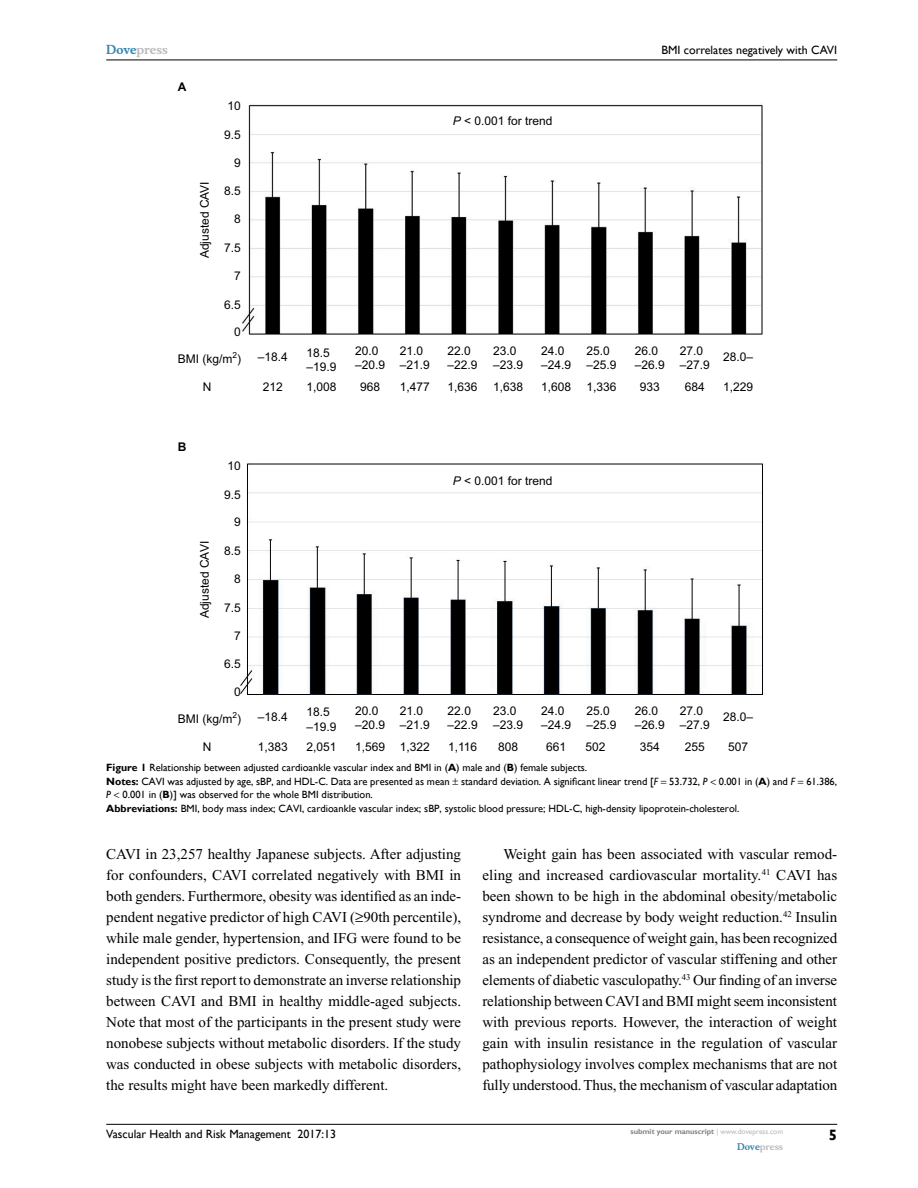
<style>
.page{position:relative;width:918px;height:1188px;background:#fff}
.page>*{position:absolute;margin:0;border:0;box-sizing:border-box;transform-origin:0 0}
.t1{font:15px/21px "Times New Roman";letter-spacing:-.01em;color:#000;text-align:justify}
.t2{font:700 15px "Gill Sans";color:#000}
.t3{font:12px/14.4px "Arial";color:#000}
.t4{font:12px "Gill Sans";color:#000}
.t5{font:700 12px "Musee";color:#b8babc}
.t6{font:700 12px "Arial";color:#000}
.t7{font:10.5px/13.5px "Gill Sans";color:#000}
.t8{font:700 9px "Musee";color:#b8babc}
.t9{font:700 7.5px "Gill Sans";color:#808285}
.s1{color:#3785ad}
.s2{font-style:italic}
.s3{font-weight:700}
.s4{font-weight:400;color:#b8babc}
</style>
<div class="page">
<hr style="left:106px;top:1124px;width:731px;height:1px;background:#000">
<hr style="left:106px;top:60px;width:731px;height:1px;background:#000">
<img style="left:242px;top:104px;width:521px;height:230px">
<img style="left:240px;top:463px;width:523px;height:231px">
<p class="t5" style="left:106px;top:43px;width:63px"><span class="s1">Dove</span>press</p>
<p class="t6" style="left:178px;top:78px;width:10px">A</p>
<p class="t4" style="left:661px;top:43px;width:177px">BMI correlates negatively with CAVI</p>
<p class="t3" style="left:228px;top:99px;width:15px">10</p>
<p class="t3" style="left:224px;top:127px;width:18px">9.5</p>
<p class="t3" style="left:234px;top:155px;width:8px">9</p>
<p class="t3" style="left:224px;top:184px;width:18px">8.5</p>
<p class="t3" style="left:234px;top:212px;width:8px">8</p>
<p class="t3" style="left:224px;top:240px;width:18px">7.5</p>
<p class="t3" style="left:234px;top:269px;width:8px">7</p>
<p class="t3" style="left:224px;top:297px;width:18px">6.5</p>
<p class="t3" style="left:234px;top:324px;width:8px">0</p>
<p class="t3" style="left:178px;top:351px;width:65px">BMI (kg/m<sup>2</sup>)</p>
<p class="t3" style="left:258px;top:350px;width:32px">–18.4</p>
<p class="t3" style="left:263px;top:380px;width:22px">212</p>
<p class="t3" style="left:306px;top:380px;width:32px">1,008</p>
<p class="t3" style="left:360px;top:380px;width:22px">968</p>
<p class="t3" style="left:400px;top:380px;width:32px">1,477</p>
<p class="t3" style="left:448px;top:380px;width:32px">1,636</p>
<p class="t3" style="left:493px;top:380px;width:32px">1,638</p>
<p class="t3" style="left:541px;top:380px;width:32px">1,608</p>
<p class="t3" style="left:586px;top:380px;width:32px">1,336</p>
<p class="t3" style="left:640px;top:380px;width:22px">933</p>
<p class="t3" style="left:685px;top:380px;width:22px">684</p>
<p class="t3" style="left:723px;top:380px;width:32px">1,229</p>
<p class="t3" style="left:453px;top:114px;width:101px"><span class="s2">P</span> &lt; 0.001 for trend</p>
<p class="t3" style="left:197px;top:258px;width:79px;rotate:-90deg">Adjusted CAVI</p>
<p class="t3" style="left:306px;top:345px;width:32px">18.5 –19.9</p>
<p class="t3" style="left:355px;top:344px;width:32px">20.0 –20.9</p>
<p class="t3" style="left:400px;top:344px;width:32px">21.0 –21.9</p>
<p class="t3" style="left:723px;top:350px;width:32px">28.0–</p>
<p class="t3" style="left:448px;top:344px;width:32px">22.0 –22.9</p>
<p class="t3" style="left:493px;top:344px;width:32px">23.0 –23.9</p>
<p class="t3" style="left:541px;top:344px;width:32px">24.0 –24.9</p>
<p class="t3" style="left:586px;top:344px;width:32px">25.0 –25.9</p>
<p class="t3" style="left:635px;top:344px;width:32px">26.0 –26.9</p>
<p class="t3" style="left:680px;top:344px;width:32px">27.0 –27.9</p>
<p class="t3" style="left:203px;top:380px;width:10px">N</p>
<p class="t6" style="left:178px;top:438px;width:10px">B</p>
<p class="t3" style="left:228px;top:458px;width:15px">10</p>
<p class="t3" style="left:224px;top:487px;width:18px">9.5</p>
<p class="t3" style="left:234px;top:515px;width:8px">9</p>
<p class="t3" style="left:224px;top:544px;width:18px">8.5</p>
<p class="t3" style="left:234px;top:572px;width:8px">8</p>
<p class="t3" style="left:224px;top:600px;width:18px">7.5</p>
<p class="t3" style="left:234px;top:629px;width:8px">7</p>
<p class="t3" style="left:224px;top:657px;width:18px">6.5</p>
<p class="t3" style="left:234px;top:684px;width:8px">0</p>
<p class="t3" style="left:178px;top:711px;width:65px">BMI (kg/m<sup>2</sup>)</p>
<p class="t3" style="left:258px;top:710px;width:32px">–18.4</p>
<p class="t3" style="left:258px;top:739px;width:32px">1,383</p>
<p class="t3" style="left:306px;top:739px;width:32px">2,051</p>
<p class="t3" style="left:355px;top:739px;width:76px">1,569 1,322</p>
<p class="t3" style="left:448px;top:739px;width:31px">1,116</p>
<p class="t3" style="left:498px;top:739px;width:22px">808</p>
<p class="t3" style="left:546px;top:739px;width:22px">661</p>
<p class="t3" style="left:585px;top:739px;width:22px">502</p>
<p class="t3" style="left:640px;top:739px;width:22px">354</p>
<p class="t3" style="left:685px;top:739px;width:22px">255</p>
<p class="t3" style="left:728px;top:739px;width:22px">507</p>
<p class="t3" style="left:453px;top:474px;width:101px"><span class="s2">P</span> &lt; 0.001 for trend</p>
<p class="t3" style="left:197px;top:618px;width:79px;rotate:-90deg">Adjusted CAVI</p>
<p class="t3" style="left:306px;top:705px;width:32px">18.5 –19.9</p>
<p class="t3" style="left:355px;top:703px;width:32px">20.0 –20.9</p>
<p class="t3" style="left:400px;top:703px;width:32px">21.0 –21.9</p>
<p class="t3" style="left:723px;top:710px;width:32px">28.0–</p>
<p class="t3" style="left:448px;top:703px;width:32px">22.0 –22.9</p>
<p class="t3" style="left:493px;top:703px;width:32px">23.0 –23.9</p>
<p class="t3" style="left:541px;top:703px;width:32px">24.0 –24.9</p>
<p class="t3" style="left:586px;top:703px;width:32px">25.0 –25.9</p>
<p class="t3" style="left:635px;top:703px;width:32px">26.0 –26.9</p>
<p class="t3" style="left:680px;top:703px;width:32px">27.0 –27.9</p>
<p class="t3" style="left:203px;top:739px;width:10px">N</p>
<p class="t7" style="left:106px;top:761px;width:732px"><span class="s3">Figure 1</span> Relationship between adjusted cardioankle vascular index and BMI in (<span class="s3">A</span>) male and (<span class="s3">B</span>) female subjects.<br><span class="s3">Notes:</span> CAVI was adjusted by age, sBP, and HDL-C. Data are presented as mean standard deviation. A significant linear trend [<span class="s2">F</span> 53.732, <span class="s2">P</span> 0.001 in (<span class="s3">A</span>) and <span class="s2">F</span> 61.386, <span class="s2">P</span> 0.001 in (<span class="s3">B</span>)] was observed for the whole BMI distribution.<br><span class="s3">Abbreviations:</span> BMI, body mass index; CAVI, cardioankle vascular index; sBP, systolic blood pressure; HDL-C, high-density lipoprotein-cholesterol.</p>
<p class="t1" style="left:106px;top:844px;width:356px">CAVI in 23,257 healthy Japanese subjects. After adjusting for confounders, CAVI correlated negatively with BMI in both genders. Furthermore, obesity was identified as an inde&shy;pendent negative predictor of high CAVI (≥90th percentile), while male gender, hypertension, and IFG were found to be independent positive predictors. Consequently, the present study is the first report to demonstrate an inverse relationship between CAVI and BMI in healthy middle-aged subjects.<br>Note that most of the participants in the present study were nonobese subjects without metabolic disorders. If the study was conducted in obese subjects with metabolic disorders, the results might have been markedly different.</p>
<p class="t1" style="left:482px;top:844px;width:356px;text-indent:21px">Weight gain has been associated with vascular remod&shy;eling and increased cardiovascular mortality.<sup>41</sup> CAVI has been shown to be high in the abdominal obesity/metabolic syndrome and decrease by body weight reduction.<sup>42</sup> Insulin resistance, a consequence of weight gain, has been recognized as an independent predictor of vascular stiffening and other elements of diabetic vasculopathy.<sup>43</sup> Our finding of an inverse relationship between CAVI and BMI might seem inconsistent with previous reports. However, the interaction of weight gain with insulin resistance in the regulation of vascular pathophysiology involves complex mechanisms that are not fully understood. Thus, the mechanism of vascular adaptation</p>
<p class="t4" style="left:106px;top:1127px;width:231px">Vascular Health and Risk Management 2017:13</p>
<p class="t9" style="left:631px;top:1127px;width:154px">submit your manuscript <span class="s4">| www.dovepress.com</span></p>
<p class="t8" style="left:737px;top:1141px;width:48px"><span class="s1">Dove</span>press</p>
<p class="t2" style="left:829px;top:1126px;width:10px">5</p>
</div>
